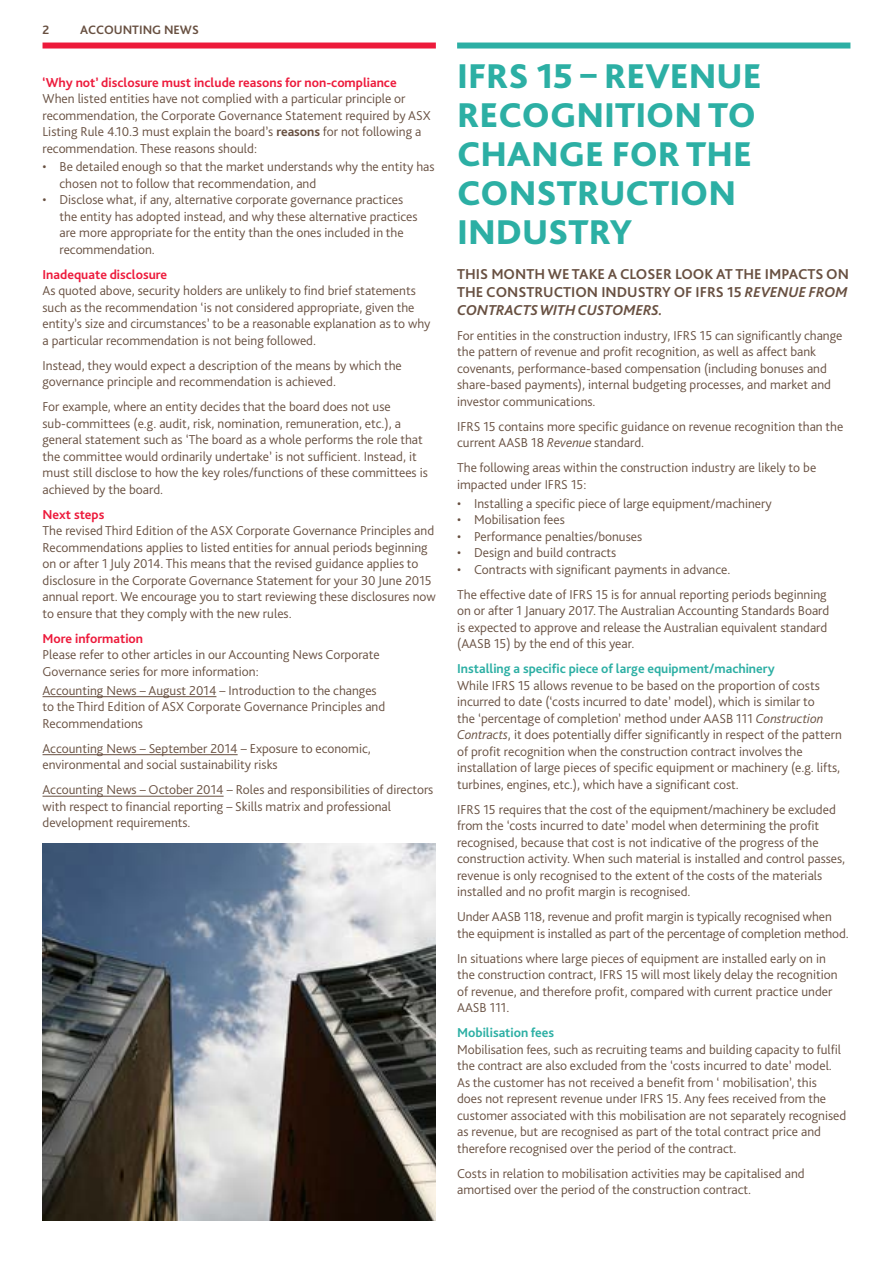
<style>
.page{position:relative;width:893px;height:1263px;background:#fff}
.page>*{position:absolute;margin:0;border:0;box-sizing:border-box;transform-origin:0 0}
.t1{font:800 36px/39px "Bliss Pro";color:#2cafa4}
.t2{font:700 15px/18px "Bliss Pro";color:#685041;text-align:justify}
.t3{font:300 13.5px/16.5px "Bliss Pro";color:#685041}
.t4{font:700 13.5px "Bliss Pro";color:#ed1a3b}
.t5{font:700 13.5px "Bliss Pro";color:#2cafa4}
.t6{font:700 12.75px "Bliss Pro";color:#685041}
.s1{font-weight:700}
.s2{font-style:italic}
</style>
<div class="page">
<div style="left:43px;top:43px;width:393px;height:6px;background:#ed1a3b"></div>
<div style="left:457px;top:43px;width:393px;height:6px;background:#2cafa4"></div>
<img style="left:43px;top:843px;width:393px;height:377px">
<hr style="left:43px;top:696px;width:173px;height:1px;background:#685041">
<hr style="left:43px;top:754px;width:195px;height:1px;background:#685041">
<hr style="left:43px;top:796px;width:181px;height:1px;background:#685041">
<p class="t6" style="left:43px;top:22px;width:8px">2</p>
<p class="t6" style="left:80px;top:22px;width:120px">ACCOUNTING NEWS</p>
<p class="t4" style="left:43px;top:74px;width:356px">‘Why not’ disclosure must include reasons for non-compliance</p>
<p class="t3" style="left:43px;top:90px;width:390px">When listed entities have not complied with a particular principle or recommendation, the Corporate Governance Statement required by ASX Listing Rule 4.10.3 must explain the board’s <span class="s1">reasons</span> for not following a recommendation. These reasons should:</p>
<p class="t3" style="left:60px;top:158px;width:377px;text-indent:-17px">• Be detailed enough so that the market understands why the entity has chosen not to follow that recommendation, and</p>
<p class="t3" style="left:60px;top:191px;width:360px;text-indent:-17px">• Disclose what, if any, alternative corporate governance practices the entity has adopted instead, and why these alternative practices are more appropriate for the entity than the ones included in the recommendation.</p>
<p class="t4" style="left:43px;top:266px;width:126px">Inadequate disclosure</p>
<p class="t3" style="left:43px;top:282px;width:389px">As quoted above, security holders are unlikely to find brief statements such as the recommendation ‘is not considered appropriate, given the entity’s size and circumstances’ to be a reasonable explanation as to why a particular recommendation is not being followed.</p>
<p class="t3" style="left:43px;top:357px;width:361px">Instead, they would expect a description of the means by which the governance principle and recommendation is achieved.</p>
<p class="t3" style="left:43px;top:398px;width:387px">For example, where an entity decides that the board does not use sub-committees (e.g. audit, risk, nomination, remuneration, etc.), a general statement such as ‘The board as a whole performs the role that the committee would ordinarily undertake’ is not sufficient. Instead, it must still disclose to how the key roles/functions of these committees is achieved by the board.</p>
<p class="t4" style="left:43px;top:506px;width:63px">Next steps</p>
<p class="t3" style="left:43px;top:522px;width:395px">The revised Third Edition of the ASX Corporate Governance Principles and Recommendations applies to listed entities for annual periods beginning on or after 1 July 2014. This means that the revised guidance applies to disclosure in the Corporate Governance Statement for your 30 June 2015 annual report. We encourage you to start reviewing these disclosures now to ensure that they comply with the new rules.</p>
<p class="t4" style="left:43px;top:630px;width:102px">More information</p>
<p class="t3" style="left:43px;top:646px;width:339px">Please refer to other articles in our Accounting News Corporate<br>Governance series for more information:</p>
<p class="t3" style="left:43px;top:681px;width:344px">Accounting News – August 2014 – Introduction to the changes to the Third Edition of ASX Corporate Governance Principles and<br>Recommendations</p>
<p class="t3" style="left:43px;top:739px;width:330px">Accounting News – September 2014 – Exposure to economic, environmental and social sustainability risks</p>
<p class="t3" style="left:43px;top:781px;width:392px">Accounting News – October 2014 – Roles and responsibilities of directors with respect to financial reporting – Skills matrix and professional development requirements.</p>
<h1 class="t1" style="left:457px;top:56px;width:306px">IFRS 15 – REVENUE<br>RECOGNITION TO<br>CHANGE FOR THE<br>CONSTRUCTION<br>INDUSTRY</h1>
<p class="t2" style="left:457px;top:265px;width:393px">THIS MONTH WE TAKE A CLOSER LOOK AT THE IMPACTS ON THE CONSTRUCTION INDUSTRY OF IFRS 15 <span class="s2">REVENUE FROM CONTRACTS WITH CUSTOMERS.</span></p>
<p class="t3" style="left:457px;top:327px;width:387px">For entities in the construction industry, IFRS 15 can significantly change the pattern of revenue and profit recognition, as well as affect bank covenants, performance-based compensation (including bonuses and share-based payments), internal budgeting processes, and market and investor communications.</p>
<p class="t3" style="left:457px;top:418px;width:388px">IFRS 15 contains more specific guidance on revenue recognition than the current AASB 18 <span class="s2">Revenue</span> standard.</p>
<p class="t3" style="left:457px;top:459px;width:361px">The following areas within the construction industry are likely to be impacted under IFRS 15:</p>
<p class="t3" style="left:457px;top:494px;width:316px">• Installing a specific piece of large equipment/machinery</p>
<p class="t3" style="left:457px;top:511px;width:109px">• Mobilisation fees</p>
<p class="t3" style="left:457px;top:527px;width:187px">• Performance penalties/bonuses</p>
<p class="t3" style="left:457px;top:544px;width:161px">• Design and build contracts</p>
<p class="t3" style="left:457px;top:556px;width:371px;line-height:25px">• Contracts with significant payments in advance.<br>The effective date of IFRS 15 is for annual reporting periods beginning</p>
<p class="t3" style="left:457px;top:602px;width:374px">on or after 1 January 2017. The Australian Accounting Standards Board is expected to approve and release the Australian equivalent standard (AASB 15) by the end of this year.</p>
<p class="t5" style="left:457px;top:660px;width:319px">Installing a specific piece of large equipment/machinery</p>
<p class="t3" style="left:457px;top:676px;width:386px">While IFRS 15 allows revenue to be based on the proportion of costs incurred to date (‘costs incurred to date’ model), which is similar to<br>the ‘percentage of completion’ method under AASB 111 <span class="s2">Construction Contracts</span>, it does potentially differ significantly in respect of the pattern of profit recognition when the construction contract involves the installation of large pieces of specific equipment or machinery (e.g. lifts, turbines, engines, etc.), which have a significant cost.</p>
<p class="t3" style="left:457px;top:800px;width:390px">IFRS 15 requires that the cost of the equipment/machinery be excluded from the ‘costs incurred to date’ model when determining the profit recognised, because that cost is not indicative of the progress of the construction activity. When such material is installed and control passes, revenue is only recognised to the extent of the costs of the materials installed and no profit margin is recognised.</p>
<p class="t3" style="left:457px;top:908px;width:393px">Under AASB 118, revenue and profit margin is typically recognised when the equipment is installed as part of the percentage of completion method.</p>
<p class="t3" style="left:457px;top:949px;width:382px">In situations where large pieces of equipment are installed early on in the construction contract, IFRS 15 will most likely delay the recognition of revenue, and therefore profit, compared with current practice under AASB 111.</p>
<p class="t5" style="left:457px;top:1024px;width:99px">Mobilisation fees</p>
<p class="t3" style="left:457px;top:1040px;width:391px">Mobilisation fees, such as recruiting teams and building capacity to fulfil the contract are also excluded from the ‘costs incurred to date’ model.<br>As the customer has not received a benefit from ‘ mobilisation’, this<br>does not represent revenue under IFRS 15. Any fees received from the customer associated with this mobilisation are not separately recognised as revenue, but are recognised as part of the total contract price and therefore recognised over the period of the contract.</p>
<p class="t3" style="left:457px;top:1164px;width:349px">Costs in relation to mobilisation activities may be capitalised and amortised over the period of the construction contract.</p>
</div>
